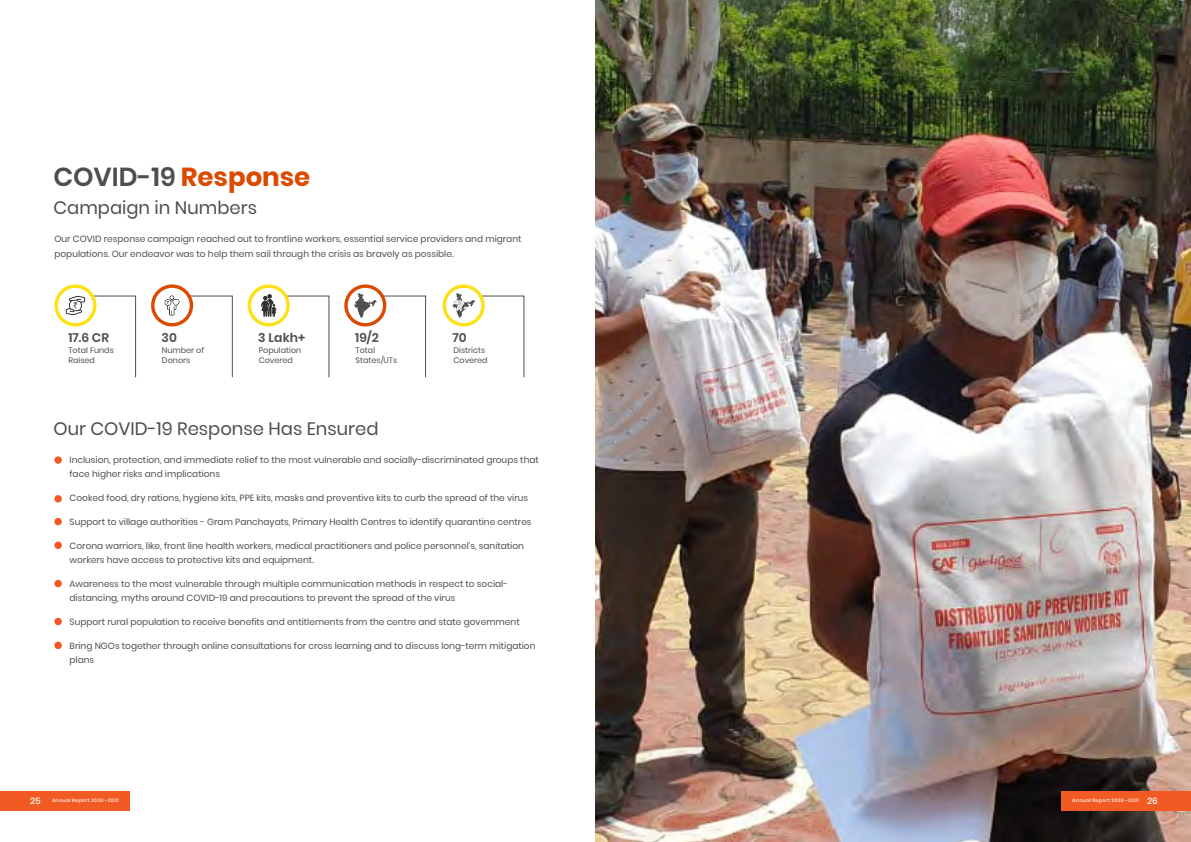
<style>
.page{position:relative;width:1191px;height:842px;background:#fff}
.page>*{position:absolute;margin:0;border:0;box-sizing:border-box;transform-origin:0 0}
.t1{font:600 26px "Poppins";color:#4e4e4d}
.t2{font:18px "Poppins";color:#4e4e4d}
.t3{font:600 12.5px "Poppins";color:#4e4e4d}
.t4{font:9px/14.3px "Poppins";color:#4e4e4d}
.t5{font:8px/9.9px "Poppins";color:#4e4e4d}
.t6{font:500 4.8px "Poppins";letter-spacing:.06em;color:#fff}
.s1{font-weight:700;color:#dc4a00}
.s2{font-size:9px}
</style>
<div class="page">
<img style="left:595px;top:0;width:595px;height:842px">
<div style="left:0;top:791px;width:129px;height:20px;background:#f15a22"></div>
<div style="left:1061px;top:791px;width:129px;height:20px;background:#f15a22"></div>
<svg style="left:344px;top:284px;width:42px;height:42px"></svg>
<div style="left:348px;top:288px;width:35px;height:35px;background:#fff;border-radius:50%"></div>
<svg style="left:248px;top:284px;width:42px;height:42px"></svg>
<div style="left:251px;top:288px;width:35px;height:35px;background:#fff;border-radius:50%"></div>
<svg style="left:151px;top:284px;width:42px;height:42px"></svg>
<div style="left:154px;top:288px;width:36px;height:35px;background:#fff;border-radius:50%"></div>
<svg style="left:442px;top:284px;width:43px;height:42px"></svg>
<div style="left:446px;top:288px;width:35px;height:35px;background:#fff;border-radius:50%"></div>
<svg style="left:448px;top:293px;width:76px;height:85px"></svg>
<svg style="left:350px;top:293px;width:76px;height:85px"></svg>
<svg style="left:253px;top:294px;width:77px;height:84px"></svg>
<svg style="left:156px;top:295px;width:77px;height:83px"></svg>
<svg style="left:54px;top:284px;width:42px;height:42px"></svg>
<div style="left:58px;top:288px;width:35px;height:35px;background:#fff;border-radius:50%"></div>
<svg style="left:60px;top:295px;width:76px;height:83px"></svg>
<div style="left:54px;top:456px;width:8px;height:8px;background:#f15a22;border-radius:50%"></div>
<div style="left:54px;top:495px;width:8px;height:7px;background:#f15a22;border-radius:50%"></div>
<div style="left:54px;top:518px;width:8px;height:7px;background:#f15a22;border-radius:50%"></div>
<div style="left:54px;top:542px;width:8px;height:7px;background:#f15a22;border-radius:50%"></div>
<div style="left:54px;top:580px;width:8px;height:7px;background:#f15a22;border-radius:50%"></div>
<div style="left:54px;top:618px;width:8px;height:7px;background:#f15a22;border-radius:50%"></div>
<div style="left:54px;top:642px;width:8px;height:7px;background:#f15a22;border-radius:50%"></div>
<h1 class="t1" style="left:53px;top:159px;width:258px">COVID-19 <span class="s1">Response</span></h1>
<h2 class="t2" style="left:54px;top:195px;width:205px">Campaign in Numbers</h2>
<p class="t4" style="left:54px;top:232px;width:468px;line-height:15.1px">Our COVID response campaign reached out to frontline workers, essential service providers and migrant populations. Our endeavor was to help them sail through the crisis as bravely as possible.</p>
<h3 class="t3" style="left:68px;top:329px;width:42px">17.6 CR</h3>
<p class="t5" style="left:68px;top:346px;width:47px">Total Funds<br>Raised</p>
<h3 class="t3" style="left:162px;top:329px;width:17px">30</h3>
<h3 class="t3" style="left:258px;top:329px;width:48px">3 Lakh+</h3>
<h3 class="t3" style="left:355px;top:329px;width:25px">19/2</h3>
<h3 class="t3" style="left:452px;top:329px;width:16px">70</h3>
<p class="t5" style="left:162px;top:346px;width:44px">Number of<br>Donors</p>
<p class="t5" style="left:259px;top:346px;width:44px">Population<br>Covered</p>
<p class="t5" style="left:355px;top:346px;width:43px">Total<br>States/UTs</p>
<p class="t5" style="left:453px;top:346px;width:36px">Districts<br>Covered</p>
<h2 class="t2" style="left:54px;top:416px;width:326px">Our COVID-19 Response Has Ensured</h2>
<p class="t4" style="left:70px;top:453px;width:471px">Inclusion, protection, and immediate relief to the most vulnerable and socially-discriminated groups that face higher risks and implications</p>
<p class="t4" style="left:70px;top:491px;width:460px">Cooked food, dry rations, hygiene kits, PPE kits, masks and preventive kits to curb the spread of the virus</p>
<p class="t4" style="left:70px;top:515px;width:463px">Support to village authorities - Gram Panchayats, Primary Health Centres to identify quarantine centres</p>
<p class="t4" style="left:70px;top:538px;width:456px">Corona warriors, like, front line health workers, medical practitioners and police personnel's, sanitation workers have access to protective kits and equipment.</p>
<p class="t4" style="left:70px;top:576px;width:440px">Awareness to the most vulnerable through multiple communication methods in respect to social&shy;distancing, myths around COVID-19 and precautions to prevent the spread of the virus</p>
<p class="t4" style="left:70px;top:615px;width:451px">Support rural population to receive benefits and entitlements from the centre and state government</p>
<p class="t4" style="left:70px;top:638px;width:467px">Bring NGOs together through online consultations for cross learning and to discuss long-term mitigation plans</p>
<p class="t6" style="left:30px;top:797px;width:90px"><span class="s2">25</span> Annual Report 2020 -2021</p>
<p class="t6" style="left:1072px;top:797px;width:87px">Annual Report 2020 -2021 <span class="s2">26</span></p>
</div>
